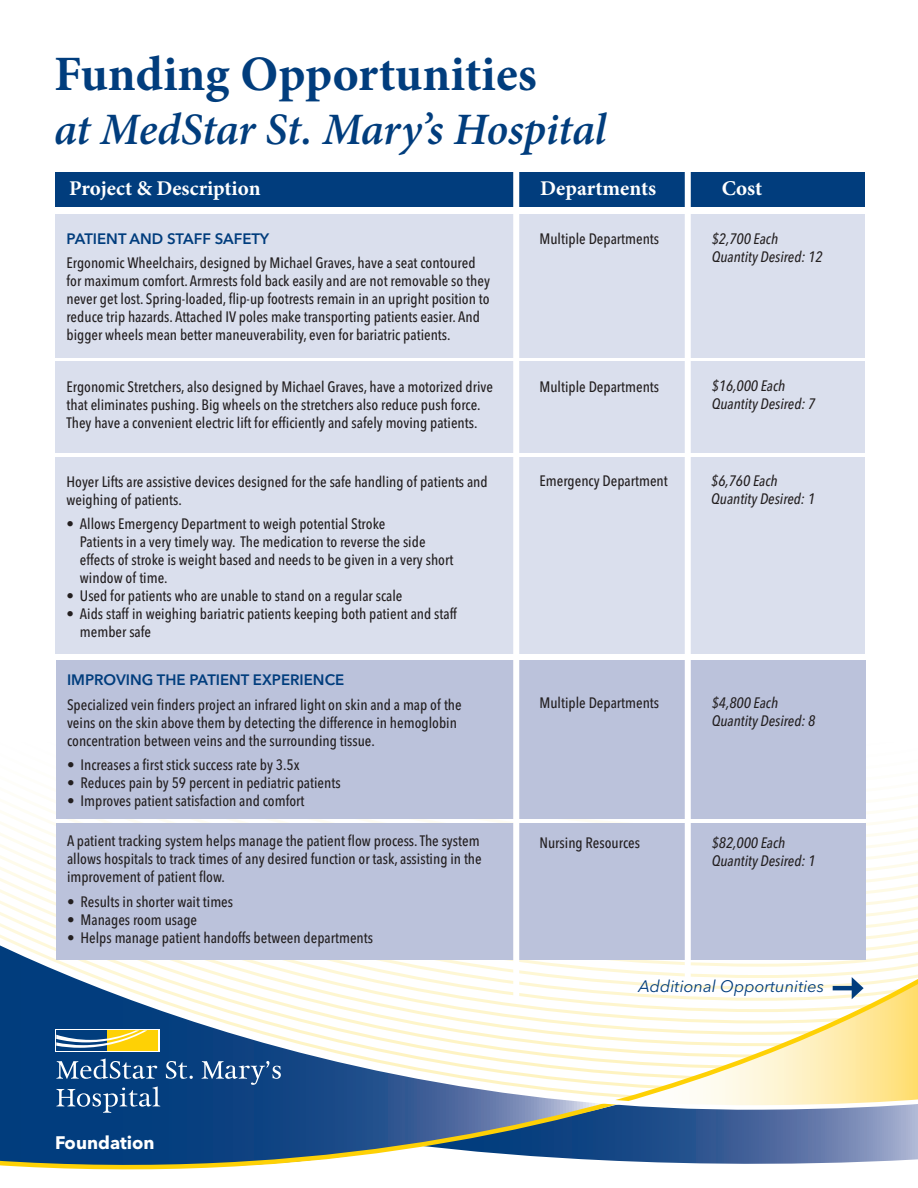
<style>
.page{position:relative;width:918px;height:1188px;background:#fff}
.page>*{position:absolute;margin:0;border:0;box-sizing:border-box;transform-origin:0 0}
.t1{font:700 49.5px "Minion Pro";color:#013d7d}
.t2{font:italic 600 45px "Minion Pro";letter-spacing:-.01em;color:#013d7d}
.t3{font:700 21px "Minion Pro";color:#fff}
.t4{font:700 18px "Avenir Next LT Pro";color:#fff}
.t5{font:italic 16.5px "Avenir Next LT Pro";color:#013d7d}
.t6{font:500 condensed 15px/18px "Avenir Next LT Pro";color:#231f20}
.t7{font:italic 500 condensed 15px "Avenir Next LT Pro";color:#231f20}
.t8{font:600 15px "Avenir Next LT Pro";color:#013d7d}
</style>
<div class="page">
<svg style="left:0;top:1111px;width:418px;height:59px"></svg>
<svg style="left:0;top:870px;width:918px;height:241px"></svg>
<div style="left:56px;top:823px;width:810px;height:137px;background:#bbc2db"></div>
<div style="left:55px;top:361px;width:810px;height:92px;background:#dadfed"></div>
<div style="left:55px;top:172px;width:810px;height:34px;background:#013d7d"></div>
<div style="left:55px;top:214px;width:810px;height:143px;background:#dadfed"></div>
<div style="left:56px;top:660px;width:810px;height:159px;background:#bbc2db"></div>
<svg style="left:56px;top:1086px;width:104px;height:27px"></svg>
<svg style="left:56px;top:1059px;width:101px;height:20px"></svg>
<svg style="left:166px;top:1061px;width:27px;height:18px"></svg>
<svg style="left:202px;top:1061px;width:79px;height:24px"></svg>
<div style="left:55px;top:1029px;width:104px;height:23px;background:#fff"></div>
<div style="left:107px;top:1030px;width:51px;height:21px;background:#fed105"></div>
<div style="left:56px;top:1030px;width:51px;height:21px;background:#013d7d"></div>
<svg style="left:56px;top:1030px;width:91px;height:18px"></svg>
<svg style="left:418px;top:977px;width:500px;height:187px"></svg>
<div style="left:55px;top:457px;width:810px;height:197px;background:#dadfed"></div>
<div style="left:513px;top:151px;width:6px;height:846px;background:#fff"></div>
<div style="left:685px;top:151px;width:6px;height:826px;background:#fff"></div>
<p class="t1" style="left:54px;top:39px;width:484px">Funding Opportunities</p>
<p class="t2" style="left:54px;top:98px;width:554px">at MedStar St. Mary’s Hospital</p>
<p class="t3" style="left:69px;top:174px;width:193px">Project &amp; Description</p>
<p class="t3" style="left:540px;top:174px;width:118px">Departments</p>
<p class="t3" style="left:722px;top:174px;width:42px">Cost</p>
<p class="t6" style="left:539px;top:229px;width:121px">Multiple Departments</p>
<p class="t7" style="left:712px;top:229px;width:68px">$2,700 Each</p>
<p class="t7" style="left:712px;top:247px;width:112px">Quantity Desired: 12</p>
<p class="t8" style="left:66px;top:229px;width:204px">PATIENT AND STAFF SAFETY</p>
<p class="t6" style="left:66px;top:254px;width:425px">Ergonomic Wheelchairs, designed by Michael Graves, have a seat contoured for maximum comfort. Armrests fold back easily and are not removable so they never get lost. Spring-loaded, flip-up footrests remain in an upright position to reduce trip hazards. Attached IV poles make transporting patients easier. And bigger wheels mean better maneuverability, even for bariatric patients.</p>
<p class="t6" style="left:66px;top:378px;width:428px">Ergonomic Stretchers, also designed by Michael Graves, have a motorized drive that eliminates pushing. Big wheels on the stretchers also reduce push force.<br>They have a convenient electric lift for efficiently and safely moving patients.</p>
<p class="t6" style="left:539px;top:378px;width:121px">Multiple Departments</p>
<p class="t7" style="left:712px;top:376px;width:75px">$16,000 Each</p>
<p class="t7" style="left:712px;top:394px;width:105px">Quantity Desired: 7</p>
<p class="t6" style="left:66px;top:472px;width:423px">Hoyer Lifts are assistive devices designed for the safe handling of patients and weighing of patients.</p>
<p class="t6" style="left:66px;top:515px;width:320px">• Allows Emergency Department to weigh potential Stroke</p>
<p class="t6" style="left:80px;top:533px;width:375px">Patients in a very timely way. The medication to reverse the side effects of stroke is weight based and needs to be given in a very short window of time.</p>
<p class="t6" style="left:66px;top:587px;width:338px">• Used for patients who are unable to stand on a regular scale</p>
<p class="t6" style="left:80px;top:605px;width:379px;text-indent:-14px">• Aids staff in weighing bariatric patients keeping both patient and staff member safe</p>
<p class="t8" style="left:67px;top:671px;width:279px">IMPROVING THE PATIENT EXPERIENCE</p>
<p class="t6" style="left:67px;top:695px;width:396px">Specialized vein finders project an infrared light on skin and a map of the veins on the skin above them by detecting the difference in hemoglobin concentration between veins and the surrounding tissue.</p>
<p class="t6" style="left:67px;top:756px;width:234px">• Increases a first stick success rate by 3.5x</p>
<p class="t6" style="left:67px;top:774px;width:275px">• Reduces pain by 59 percent in pediatric patients</p>
<p class="t6" style="left:67px;top:792px;width:239px">• Improves patient satisfaction and comfort</p>
<p class="t6" style="left:67px;top:832px;width:416px">A patient tracking system helps manage the patient flow process. The system allows hospitals to track times of any desired function or task, assisting in the improvement of patient flow.</p>
<p class="t6" style="left:67px;top:893px;width:168px">• Results in shorter wait times</p>
<p class="t6" style="left:67px;top:911px;width:132px">• Manages room usage</p>
<p class="t6" style="left:67px;top:929px;width:308px">• Helps manage patient handoffs between departments</p>
<p class="t6" style="left:539px;top:471px;width:130px">Emergency Department</p>
<p class="t7" style="left:711px;top:471px;width:68px">$6,760 Each</p>
<p class="t7" style="left:711px;top:489px;width:105px">Quantity Desired: 1</p>
<p class="t6" style="left:539px;top:694px;width:121px">Multiple Departments</p>
<p class="t7" style="left:712px;top:694px;width:68px">$4,800 Each</p>
<p class="t7" style="left:712px;top:712px;width:105px">Quantity Desired: 8</p>
<p class="t6" style="left:539px;top:833px;width:102px">Nursing Resources</p>
<p class="t7" style="left:712px;top:833px;width:75px">$82,000 Each</p>
<p class="t7" style="left:712px;top:851px;width:105px">Quantity Desired: 1</p>
<p class="t5" style="left:639px;top:977px;width:187px">Additional Opportunities</p>
<p class="t4" style="left:55px;top:1132px;width:101px">Foundation</p>
</div>
